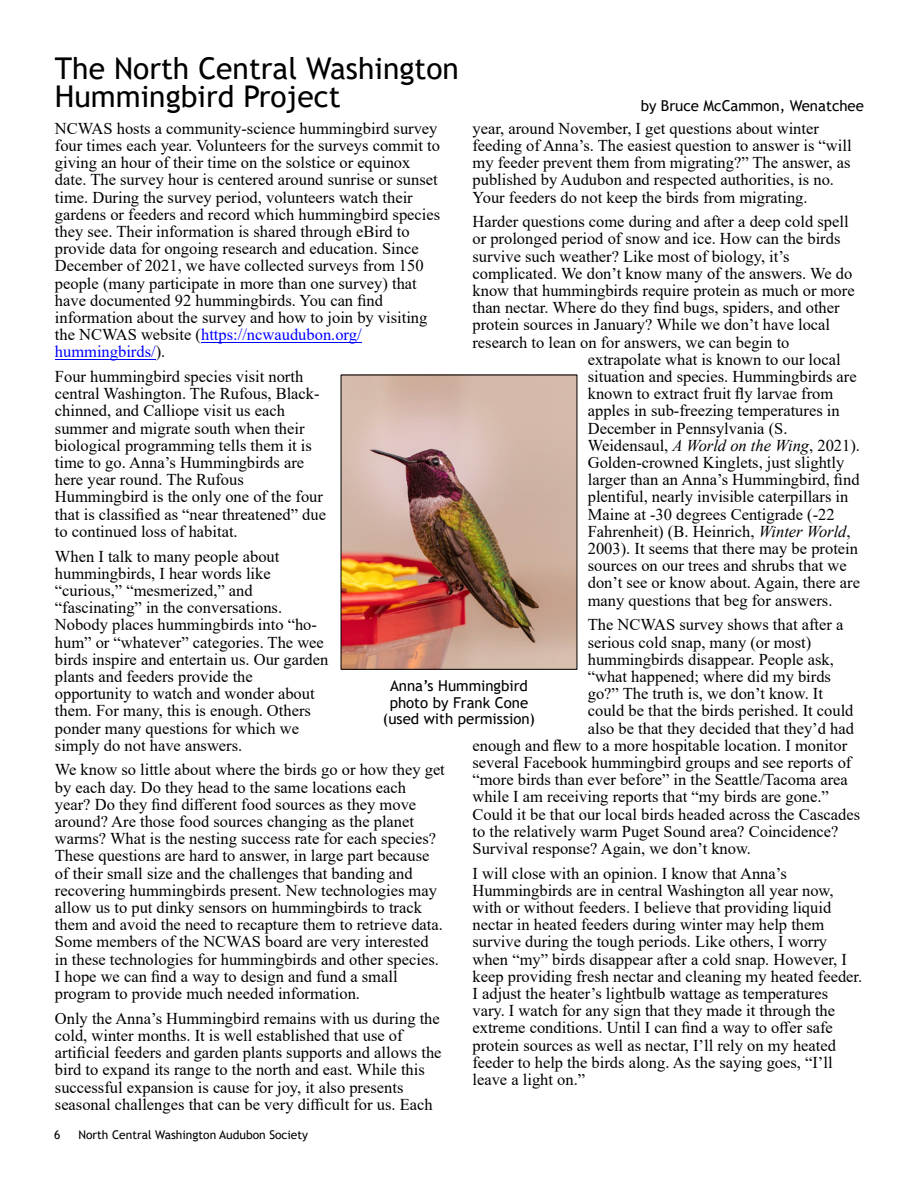
<style>
.page{position:relative;width:918px;height:1188px;background:#fff}
.page>*{position:absolute;margin:0;border:0;box-sizing:border-box;transform-origin:0 0}
.t1{font:30px "Trebuchet MS";color:#000}
.t2{font:16.5px/17.2px "Times New Roman";color:#000}
.t3{font:15px/16.5px "Trebuchet MS";color:#000;text-align:center}
.t4{font:12px "Trebuchet MS";color:#000}
.s1{color:#00f}
.s2{font-style:italic}
</style>
<div class="page">
<hr style="left:201px;top:342px;width:161px;height:1px;background:#00f">
<hr style="left:55px;top:359px;width:101px;height:1px;background:#00f">
<img style="left:343px;top:377px;width:232px;height:291px">
<h1 class="t1" style="left:55px;top:57px;width:405px">The North Central Washington</h1>
<h1 class="t1" style="left:55px;top:85px;width:287px">Hummingbird Project</h1>
<p class="t3" style="left:641px;top:99px;width:225px">by Bruce McCammon, Wenatchee</p>
<p class="t2" style="left:55px;top:121px;width:387px">NCWAS hosts a community-science hummingbird survey four times each year. Volunteers for the surveys commit to giving an hour of their time on the solstice or equinox date. The survey hour is centered around sunrise or sunset time. During the survey period, volunteers watch their gardens or feeders and record which hummingbird species they see. Their information is shared through eBird to provide data for ongoing research and education. Since December of 2021, we have collected surveys from 150 people (many participate in more than one survey) that have documented 92 hummingbirds. You can find information about the survey and how to join by visiting the NCWAS website (<span class="s1">https://ncwaudubon.org/ hummingbirds/</span>).</p>
<p class="t2" style="left:55px;top:369px;width:273px">Four hummingbird species visit north central Washington. The Rufous, Black&shy;chinned, and Calliope visit us each summer and migrate south when their biological programming tells them it is time to go. Anna’s Hummingbirds are here year round. The Rufous Hummingbird is the only one of the four that is classified as “near threatened” due to continued loss of habitat.</p>
<p class="t2" style="left:55px;top:549px;width:275px">When I talk to many people about hummingbirds, I hear words like “curious,” “mesmerized,” and “fascinating” in the conversations.<br>Nobody places hummingbirds into “ho&shy;hum” or “whatever” categories. The wee birds inspire and entertain us. Our garden plants and feeders provide the opportunity to watch and wonder about them. For many, this is enough. Others ponder many questions for which we simply do not have answers.</p>
<p class="t2" style="left:55px;top:763px;width:392px">We know so little about where the birds go or how they get by each day. Do they head to the same locations each year? Do they find different food sources as they move around? Are those food sources changing as the planet warms? What is the nesting success rate for each species?<br>These questions are hard to answer, in large part because of their small size and the challenges that banding and recovering hummingbirds present. New technologies may allow us to put dinky sensors on hummingbirds to track them and avoid the need to recapture them to retrieve data.<br>Some members of the NCWAS board are very interested in these technologies for hummingbirds and other species.<br>I hope we can find a way to design and fund a small program to provide much needed information.</p>
<p class="t2" style="left:55px;top:1011px;width:388px">Only the Anna’s Hummingbird remains with us during the cold, winter months. It is well established that use of artificial feeders and garden plants supports and allows the bird to expand its range to the north and east. While this successful expansion is cause for joy, it also presents seasonal challenges that can be very difficult for us. Each</p>
<p class="t2" style="left:472px;top:121px;width:381px">year, around November, I get questions about winter feeding of Anna’s. The easiest question to answer is “will my feeder prevent them from migrating?” The answer, as published by Audubon and respected authorities, is no.<br>Your feeders do not keep the birds from migrating.</p>
<p class="t2" style="left:472px;top:215px;width:378px">Harder questions come during and after a deep cold spell</p>
<p class="t2" style="left:472px;top:232px;width:369px">or prolonged period of snow and ice. How can the birds</p>
<p class="t2" style="left:472px;top:249px;width:318px">survive such weather? Like most of biology, it’s</p>
<p class="t2" style="left:472px;top:266px;width:381px">complicated. We don’t know many of the answers. We do</p>
<p class="t2" style="left:472px;top:283px;width:384px">know that hummingbirds require protein as much or more</p>
<p class="t2" style="left:472px;top:301px;width:369px">than nectar. Where do they find bugs, spiders, and other</p>
<p class="t2" style="left:472px;top:318px;width:359px">protein sources in January? While we don’t have local</p>
<p class="t2" style="left:472px;top:335px;width:319px">research to lean on for answers, we can begin to</p>
<p class="t2" style="left:588px;top:352px;width:254px">extrapolate what is known to our local</p>
<p class="t2" style="left:588px;top:369px;width:270px">situation and species. Hummingbirds are</p>
<p class="t2" style="left:588px;top:387px;width:247px">known to extract fruit fly larvae from</p>
<p class="t2" style="left:588px;top:404px;width:253px">apples in sub-freezing temperatures in</p>
<p class="t2" style="left:588px;top:421px;width:201px">December in Pennsylvania (S.</p>
<p class="t2" style="left:588px;top:438px;width:274px">Weidensaul, <span class="s2">A World on the Wing</span>, 2021).</p>
<p class="t2" style="left:588px;top:456px;width:258px">Golden-crowned Kinglets, just slightly</p>
<p class="t2" style="left:588px;top:473px;width:273px">larger than an Anna’s Hummingbird, find</p>
<p class="t2" style="left:588px;top:490px;width:262px">plentiful, nearly invisible caterpillars in</p>
<p class="t2" style="left:588px;top:507px;width:248px">Maine at -30 degrees Centigrade (-22</p>
<p class="t2" style="left:588px;top:524px;width:264px">Fahrenheit) (B. Heinrich, <span class="s2">Winter World</span>,</p>
<p class="t2" style="left:588px;top:542px;width:272px">2003). It seems that there may be protein</p>
<p class="t2" style="left:588px;top:559px;width:260px">sources on our trees and shrubs that we</p>
<p class="t2" style="left:588px;top:576px;width:274px">don’t see or know about. Again, there are</p>
<p class="t2" style="left:588px;top:593px;width:246px">many questions that beg for answers.</p>
<p class="t2" style="left:588px;top:618px;width:257px">The NCWAS survey shows that after a</p>
<p class="t2" style="left:588px;top:635px;width:225px">serious cold snap, many (or most)</p>
<p class="t2" style="left:588px;top:652px;width:248px">hummingbirds disappear. People ask,</p>
<p class="t2" style="left:588px;top:669px;width:245px">“what happened; where did my birds</p>
<p class="t2" style="left:588px;top:687px;width:237px">go?” The truth is, we don’t know. It</p>
<p class="t2" style="left:588px;top:704px;width:267px">could be that the birds perished. It could</p>
<p class="t2" style="left:588px;top:721px;width:268px">also be that they decided that they’d had</p>
<p class="t2" style="left:472px;top:738px;width:376px">enough and flew to a more hospitable location. I monitor</p>
<p class="t2" style="left:472px;top:755px;width:380px">several Facebook hummingbird groups and see reports of</p>
<p class="t2" style="left:472px;top:773px;width:377px">“more birds than ever before” in the Seattle/Tacoma area</p>
<p class="t2" style="left:472px;top:790px;width:358px">while I am receiving reports that “my birds are gone.”</p>
<p class="t2" style="left:472px;top:807px;width:389px">Could it be that our local birds headed across the Cascades</p>
<p class="t2" style="left:472px;top:824px;width:368px">to the relatively warm Puget Sound area? Coincidence?</p>
<p class="t2" style="left:472px;top:841px;width:280px">Survival response? Again, we don’t know.</p>
<p class="t2" style="left:472px;top:866px;width:391px">I will close with an opinion. I know that Anna’s Hummingbirds are in central Washington all year now, with or without feeders. I believe that providing liquid nectar in heated feeders during winter may help them survive during the tough periods. Like others, I worry when “my” birds disappear after a cold snap. However, I keep providing fresh nectar and cleaning my heated feeder.<br>I adjust the heater’s lightbulb wattage as temperatures vary. I watch for any sign that they made it through the extreme conditions. Until I can find a way to offer safe protein sources as well as nectar, I’ll rely on my heated feeder to help the birds along. As the saying goes, “I’ll leave a light on.”</p>
<p class="t3" style="left:383px;top:679px;width:154px">Anna’s Hummingbird photo by Frank Cone (used with permission)</p>
<p class="t4" style="left:54px;top:1130px;width:8px">6</p>
<p class="t4" style="left:78px;top:1130px;width:231px">North Central Washington Audubon Society</p>
</div>
